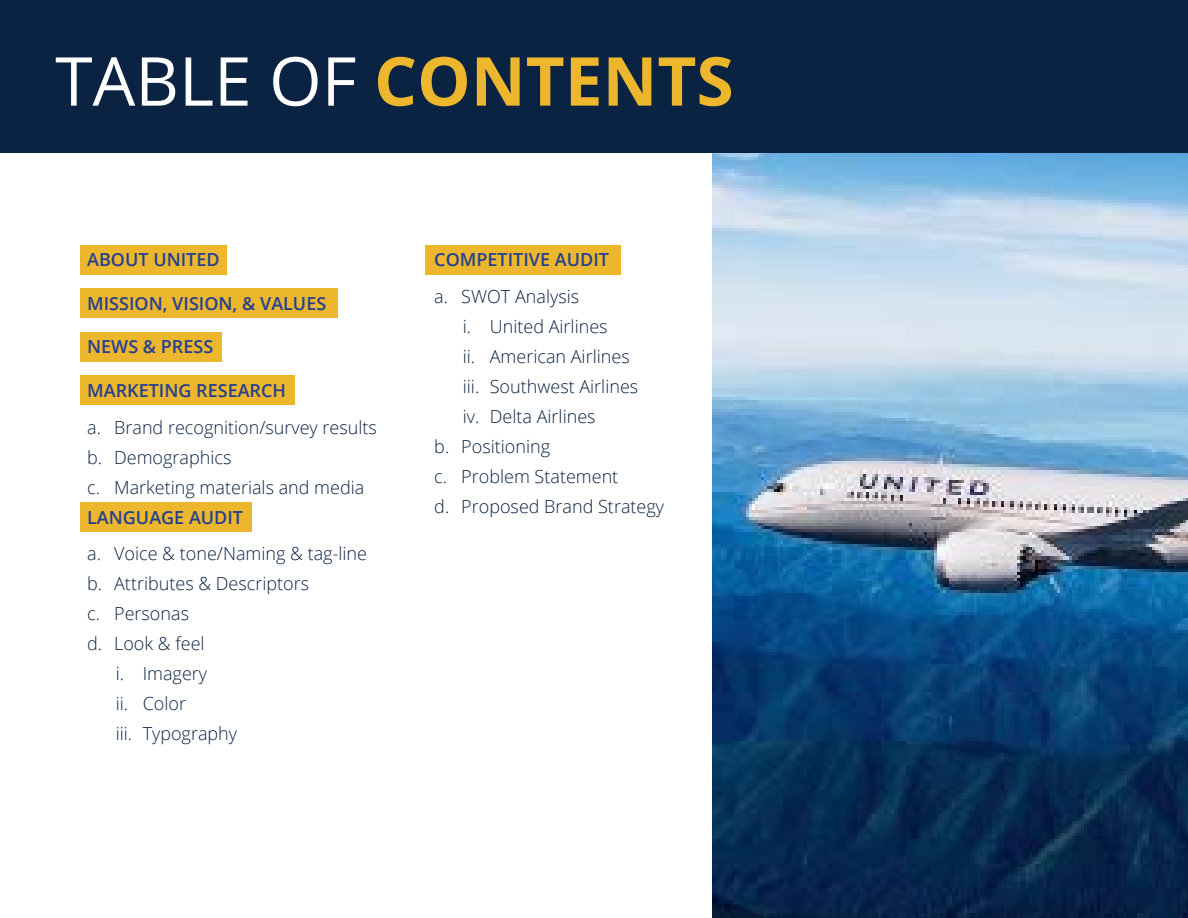
<style>
.page{position:relative;width:1188px;height:918px;background:#fff}
.page>*{position:absolute;margin:0;border:0;box-sizing:border-box;transform-origin:0 0}
.t1{font:700 67.5px "Open Sans";color:#ecb72d}
.t2{font:300 18px/30px "Open Sans";color:#0b2343}
.t3{font:600 18px "Open Sans";color:#25408f}
.s1{font-weight:400;color:#fff}
</style>
<div class="page">
<div style="left:0;top:0;width:1188px;height:152px;background:#0b2343"></div>
<div style="left:425px;top:245px;width:196px;height:29px;background:#ecb72d"></div>
<div style="left:80px;top:502px;width:172px;height:29px;background:#ecb72d"></div>
<div style="left:80px;top:376px;width:215px;height:29px;background:#ecb72d"></div>
<div style="left:80px;top:332px;width:141px;height:29px;background:#ecb72d"></div>
<div style="left:80px;top:288px;width:258px;height:30px;background:#ecb72d"></div>
<div style="left:80px;top:245px;width:147px;height:29px;background:#ecb72d"></div>
<img style="left:713px;top:153px;width:475px;height:765px">
<h1 class="t1" style="left:55px;top:33px;width:680px"><span class="s1">TABLE OF</span> CONTENTS</h1>
<p class="t3" style="left:87px;top:247px;width:134px">ABOUT UNITED</p>
<p class="t3" style="left:87px;top:291px;width:241px">MISSION, VISION, &amp; VALUES</p>
<p class="t3" style="left:87px;top:334px;width:128px">NEWS &amp; PRESS</p>
<p class="t3" style="left:87px;top:378px;width:200px">MARKETING RESEARCH</p>
<p class="t2" style="left:87px;top:412px;width:291px">a. Brand recognition/survey results b. Demographics<br>c. Marketing materials and media</p>
<p class="t3" style="left:87px;top:505px;width:158px">LANGUAGE AUDIT</p>
<p class="t2" style="left:87px;top:538px;width:281px">a. Voice &amp; tone/Naming &amp; tag-line</p>
<p class="t2" style="left:87px;top:568px;width:224px">b. Attributes &amp; Descriptors</p>
<p class="t2" style="left:87px;top:598px;width:103px">c. Personas</p>
<p class="t2" style="left:87px;top:628px;width:119px">d. Look &amp; feel</p>
<p class="t2" style="left:116px;top:658px;width:93px">i. Imagery</p>
<p class="t2" style="left:116px;top:688px;width:72px">ii. Color</p>
<p class="t2" style="left:116px;top:718px;width:123px">iii. Typography</p>
<p class="t3" style="left:434px;top:248px;width:176px">COMPETITIVE AUDIT</p>
<p class="t2" style="left:434px;top:281px;width:146px">a. SWOT Analysis</p>
<p class="t2" style="left:463px;top:311px;width:146px">i. United Airlines</p>
<p class="t2" style="left:463px;top:341px;width:168px">ii. American Airlines</p>
<p class="t2" style="left:463px;top:371px;width:177px">iii. Southwest Airlines</p>
<p class="t2" style="left:463px;top:401px;width:134px">iv. Delta Airlines</p>
<p class="t2" style="left:434px;top:431px;width:117px">b. Positioning</p>
<p class="t2" style="left:434px;top:461px;width:186px">c. Problem Statement</p>
<p class="t2" style="left:434px;top:491px;width:231px">d. Proposed Brand Strategy</p>
</div>
